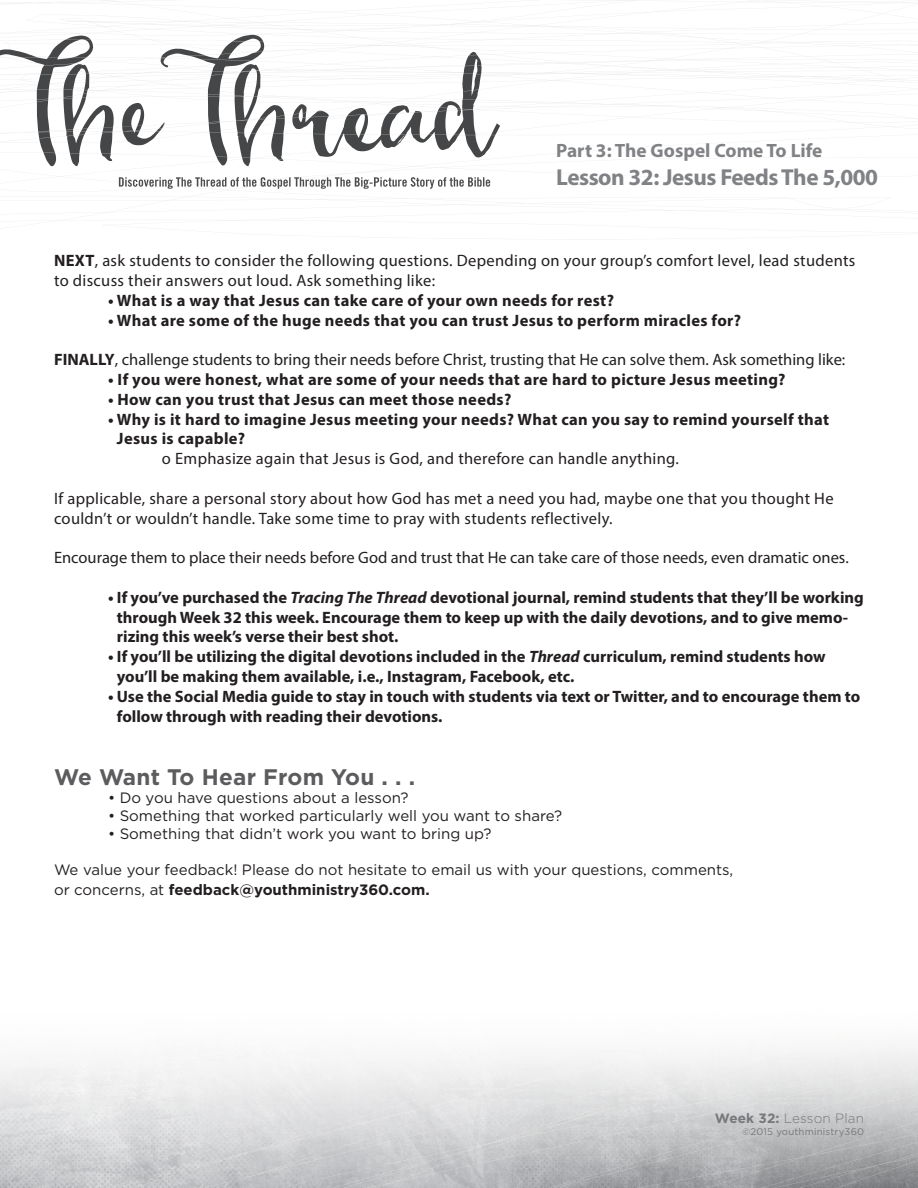
<style>
.page{position:relative;width:918px;height:1188px;background:#fff}
.page>*{position:absolute;margin:0;border:0;box-sizing:border-box;transform-origin:0 0}
.t1{font:700 23.1px "Myriad Pro";letter-spacing:-.02em;color:#808285}
.t2{font:700 22.5px "Gotham";letter-spacing:.01em;color:#5c5c5f}
.t3{font:700 19.35px "Myriad Pro";color:#808285}
.t4{font:700 16.5px/19.8px "Myriad Pro";color:#231f20}
.t5{font:16.5px/19.8px "Myriad Pro";letter-spacing:.02em;color:#231f20}
.t6{font:700 16.5px/19.8px "Myriad Pro";letter-spacing:.02em;color:#231f20}
.t7{font:16.5px "Myriad Pro";color:#231f20}
.t8{font:15px "Gotham";color:#231f20}
.t9{font:700 15px "Gotham";color:#231f20}
.t10{font:300 13.5px "Gotham";letter-spacing:.01em;color:#76787b}
.t11{font:9.6px "Gotham";letter-spacing:.02em;color:#76787b}
.s1{font-weight:700}
.s2{font-style:italic}
.s3{font-weight:400}
</style>
<div class="page">
<svg style="left:0;top:0;width:918px;height:226px"></svg>
<svg style="left:119px;top:177px;width:371px;height:12px"></svg>
<svg style="left:0;top:1045px;width:918px;height:143px"></svg>
<p class="t3" style="left:556px;top:138px;width:268px">Part 3: The Gospel Come To Life</p>
<h1 class="t1" style="left:556px;top:162px;width:323px">Lesson 32: Jesus Feeds The 5,000</h1>
<p class="t5" style="left:54px;top:251px;width:803px"><span class="s1">NEXT</span>, ask students to consider the following questions. Depending on your group’s comfort level, lead students to discuss their answers out loud. Ask something like:</p>
<p class="t6" style="left:108px;top:290px;width:508px">• What is a way that Jesus can take care of your own needs for rest?</p>
<p class="t6" style="left:108px;top:310px;width:635px">• What are some of the huge needs that you can trust Jesus to perform miracles for?</p>
<p class="t7" style="left:54px;top:350px;width:793px"><span class="s1">FINALLY</span>, challenge students to bring their needs before Christ, trusting that He can solve them. Ask something like:</p>
<p class="t6" style="left:108px;top:369px;width:679px">• If you were honest, what are some of your needs that are hard to picture Jesus meeting?</p>
<p class="t6" style="left:108px;top:389px;width:405px">• How can you trust that Jesus can meet those needs?</p>
<p class="t6" style="left:117px;top:409px;width:714px;text-indent:-9px">• Why is it hard to imagine Jesus meeting your needs? What can you say to remind yourself that<br>Jesus is capable?</p>
<p class="t5" style="left:162px;top:449px;width:518px">o Emphasize again that Jesus is God, and therefore can handle anything.</p>
<p class="t5" style="left:54px;top:488px;width:781px">If applicable, share a personal story about how God has met a need you had, maybe one that you thought He couldn’t or wouldn’t handle. Take some time to pray with students reflectively.</p>
<p class="t7" style="left:54px;top:548px;width:796px">Encourage them to place their needs before God and trust that He can take care of those needs, even dramatic ones.</p>
<p class="t4" style="left:117px;top:587px;width:748px;text-indent:-9px">• If you’ve purchased the <span class="s2">Tracing The Thread</span> devotional journal, remind students that they’ll be working through Week 32 this week. Encourage them to keep up with the daily devotions, and to give memo&shy;rizing this week’s verse their best shot.</p>
<p class="t4" style="left:117px;top:646px;width:710px;text-indent:-9px">• If you’ll be utilizing the digital devotions included in the <span class="s2">Thread</span> curriculum, remind students how you’ll be making them available, i.e., Instagram, Facebook, etc.</p>
<p class="t4" style="left:117px;top:686px;width:745px;text-indent:-9px">• Use the Social Media guide to stay in touch with students via text or Twitter, and to encourage them to follow through with reading their devotions.</p>
<p class="t2" style="left:54px;top:763px;width:363px">We Want To Hear From You . . .</p>
<p class="t8" style="left:108px;top:789px;width:302px">• Do you have questions about a lesson?</p>
<p class="t8" style="left:108px;top:807px;width:456px">• Something that worked particularly well you want to share?</p>
<p class="t8" style="left:108px;top:825px;width:385px">• Something that didn’t work you want to bring up?</p>
<p class="t8" style="left:54px;top:861px;width:681px">We value your feedback! Please do not hesitate to email us with your questions, comments,</p>
<p class="t9" style="left:54px;top:880px;width:377px"><span class="s3">or concerns, at</span> feedback@youthministry360.com.</p>
<p class="t10" style="left:715px;top:1110px;width:151px"><span class="s1">Week 32:</span> Lesson Plan</p>
<p class="t11" style="left:742px;top:1126px;width:123px">©2015 youthministry360</p>
</div>
